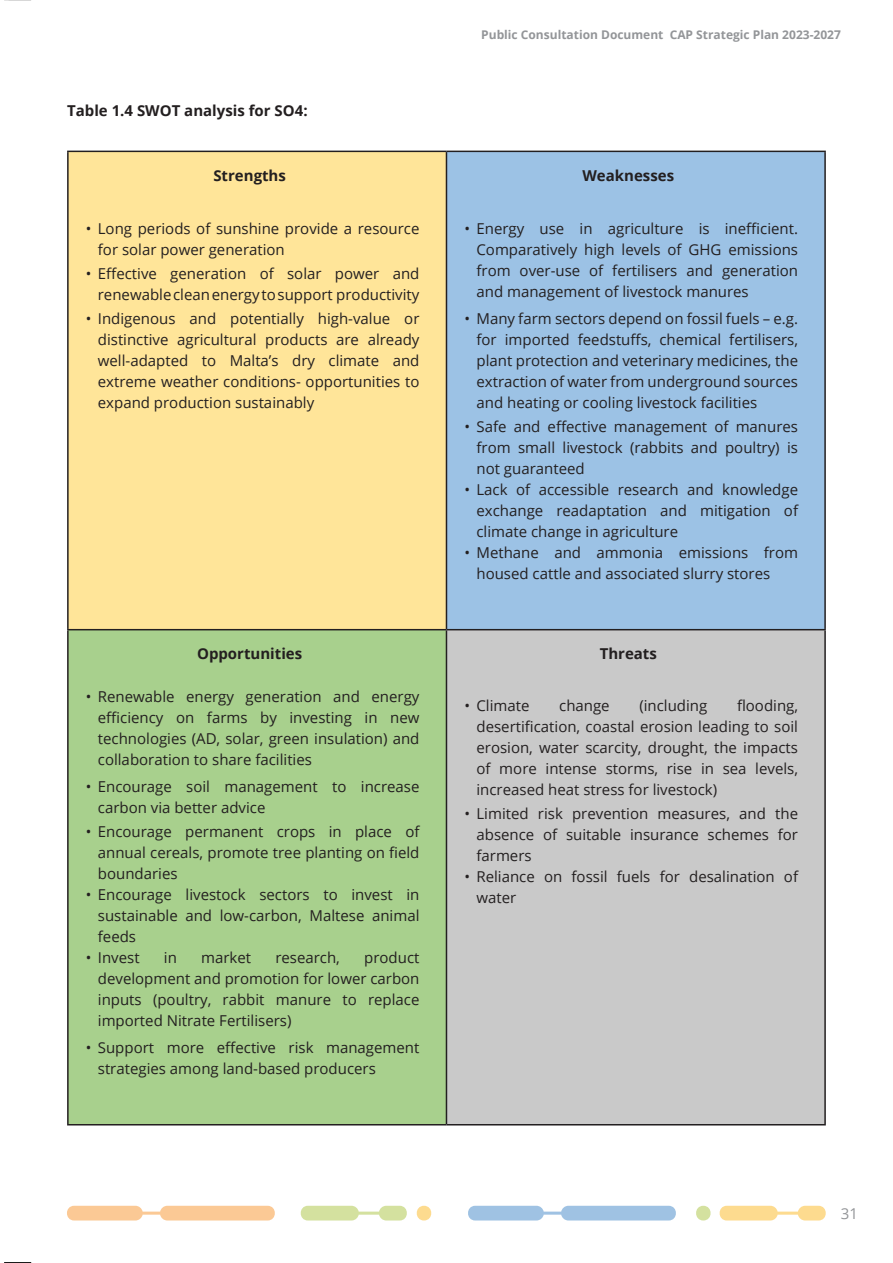
<style>
.page{position:relative;width:893px;height:1263px;background:#fff}
.page>*{position:absolute;margin:0;border:0;box-sizing:border-box;transform-origin:0 0}
.t1{font:15px/21px "Open Sans";color:#231f20;text-align:justify}
.t2{font:700 15px "Open Sans";color:#231f20}
.t3{font:15px "Open Sans";color:#939598}
.t4{font:700 12px "Open Sans";color:#939598}
</style>
<div class="page">
<div style="left:68px;top:151px;width:378px;height:479px;background:#ffe599"></div>
<div style="left:446px;top:151px;width:379px;height:479px;background:#9cc2e5"></div>
<div style="left:68px;top:630px;width:378px;height:495px;background:#a8d08d"></div>
<div style="left:446px;top:630px;width:379px;height:495px;background:#c9c9c9"></div>
<hr style="left:67px;top:151px;width:379px;height:1px;background:#231f20">
<hr style="left:67px;top:152px;width:2px;height:477px;background:#231f20">
<hr style="left:446px;top:151px;width:380px;height:1px;background:#231f20">
<hr style="left:446px;top:152px;width:1px;height:477px;background:#231f20">
<hr style="left:824px;top:152px;width:2px;height:477px;background:#231f20">
<hr style="left:67px;top:629px;width:379px;height:1px;background:#231f20">
<hr style="left:67px;top:630px;width:2px;height:494px;background:#231f20">
<hr style="left:446px;top:629px;width:380px;height:1px;background:#231f20">
<hr style="left:446px;top:630px;width:1px;height:494px;background:#231f20">
<hr style="left:824px;top:630px;width:2px;height:494px;background:#231f20">
<hr style="left:67px;top:1124px;width:379px;height:1px;background:#231f20">
<hr style="left:446px;top:1124px;width:380px;height:1px;background:#231f20">
<svg style="left:67px;top:1206px;width:208px;height:14px;background:#fbcd9e"></svg>
<svg style="left:696px;top:1206px;width:130px;height:14px"></svg>
<svg style="left:468px;top:1206px;width:208px;height:14px;background:#a7c7e5"></svg>
<svg style="left:300px;top:1206px;width:132px;height:14px"></svg>
<svg style="left:4px;top:0;width:27px;height:1px"></svg>
<svg style="left:4px;top:1262px;width:27px;height:1px"></svg>
<p class="t2" style="left:67px;top:100px;width:242px">Table 1.4 SWOT analysis for SO4:</p>
<p class="t2" style="left:213px;top:165px;width:74px">Strengths</p>
<p class="t1" style="left:98px;top:217px;width:323px;text-indent:-12px">• Long periods of sunshine provide a resource for solar power generation</p>
<p class="t1" style="left:86px;top:262px;width:335px;text-align:right">• Effective generation of solar power and renewable clean energy to support productivity</p>
<p class="t1" style="left:98px;top:307px;width:323px;text-indent:-12px">• Indigenous and potentially high-value or distinctive agricultural products are already well-adapted to Malta’s dry climate and extreme weather conditions- opportunities to expand production sustainably</p>
<p class="t2" style="left:197px;top:643px;width:107px">Opportunities</p>
<p class="t1" style="left:98px;top:685px;width:323px;text-indent:-12px">• Renewable energy generation and energy efficiency on farms by investing in new technologies (AD, solar, green insulation) and collaboration to share facilities</p>
<p class="t1" style="left:98px;top:775px;width:323px;text-indent:-12px">• Encourage soil management to increase carbon via better advice</p>
<p class="t1" style="left:98px;top:820px;width:323px;text-indent:-12px">• Encourage permanent crops in place of annual cereals, promote tree planting on field boundaries</p>
<p class="t1" style="left:98px;top:883px;width:323px;text-indent:-12px">• Encourage livestock sectors to invest in sustainable and low-carbon, Maltese animal feeds</p>
<p class="t1" style="left:86px;top:946px;width:55px">• Invest</p>
<p class="t1" style="left:164px;top:946px;width:15px">in</p>
<p class="t1" style="left:201px;top:946px;width:51px">market</p>
<p class="t1" style="left:275px;top:946px;width:66px">research,</p>
<p class="t1" style="left:98px;top:946px;width:323px;text-indent:266px">product development and promotion for lower carbon inputs (poultry, rabbit manure to replace imported Nitrate Fertilisers)</p>
<p class="t1" style="left:98px;top:1036px;width:323px;text-indent:-12px">• Support more effective risk management strategies among land-based producers</p>
<p class="t4" style="left:481px;top:27px;width:361px">Public Consultation Document CAP Strategic Plan 2023-2027</p>
<p class="t2" style="left:582px;top:165px;width:93px">Weaknesses</p>
<p class="t1" style="left:476px;top:217px;width:323px;text-indent:-12px">• Energy use in agriculture is inefficient.<br>Comparatively high levels of GHG emissions from over-use of fertilisers and generation and management of livestock manures</p>
<p class="t1" style="left:476px;top:307px;width:323px;text-indent:-12px">• Many farm sectors depend on fossil fuels – e.g. for imported feedstuffs, chemical fertilisers, plant protection and veterinary medicines, the extraction of water from underground sources and heating or cooling livestock facilities</p>
<p class="t1" style="left:476px;top:415px;width:323px;text-indent:-12px">• Safe and effective management of manures from small livestock (rabbits and poultry) is not guaranteed</p>
<p class="t1" style="left:476px;top:478px;width:323px;text-indent:-12px">• Lack of accessible research and knowledge exchange readaptation and mitigation of climate change in agriculture</p>
<p class="t1" style="left:476px;top:541px;width:323px;text-indent:-12px">• Methane and ammonia emissions from housed cattle and associated slurry stores</p>
<p class="t2" style="left:600px;top:643px;width:59px">Threats</p>
<p class="t1" style="left:476px;top:694px;width:323px;text-indent:260px">flooding, desertification, coastal erosion leading to soil erosion, water scarcity, drought, the impacts of more intense storms, rise in sea levels, increased heat stress for livestock)</p>
<p class="t1" style="left:476px;top:802px;width:323px;text-indent:-12px">• Limited risk prevention measures, and the absence of suitable insurance schemes for farmers</p>
<p class="t1" style="left:476px;top:865px;width:323px;text-indent:-12px">• Reliance on fossil fuels for desalination of water</p>
<p class="t1" style="left:464px;top:694px;width:67px">• Climate</p>
<p class="t1" style="left:559px;top:694px;width:52px">change</p>
<p class="t1" style="left:639px;top:694px;width:70px">(including</p>
<p class="t3" style="left:841px;top:1203px;width:19px">31</p>
</div>
